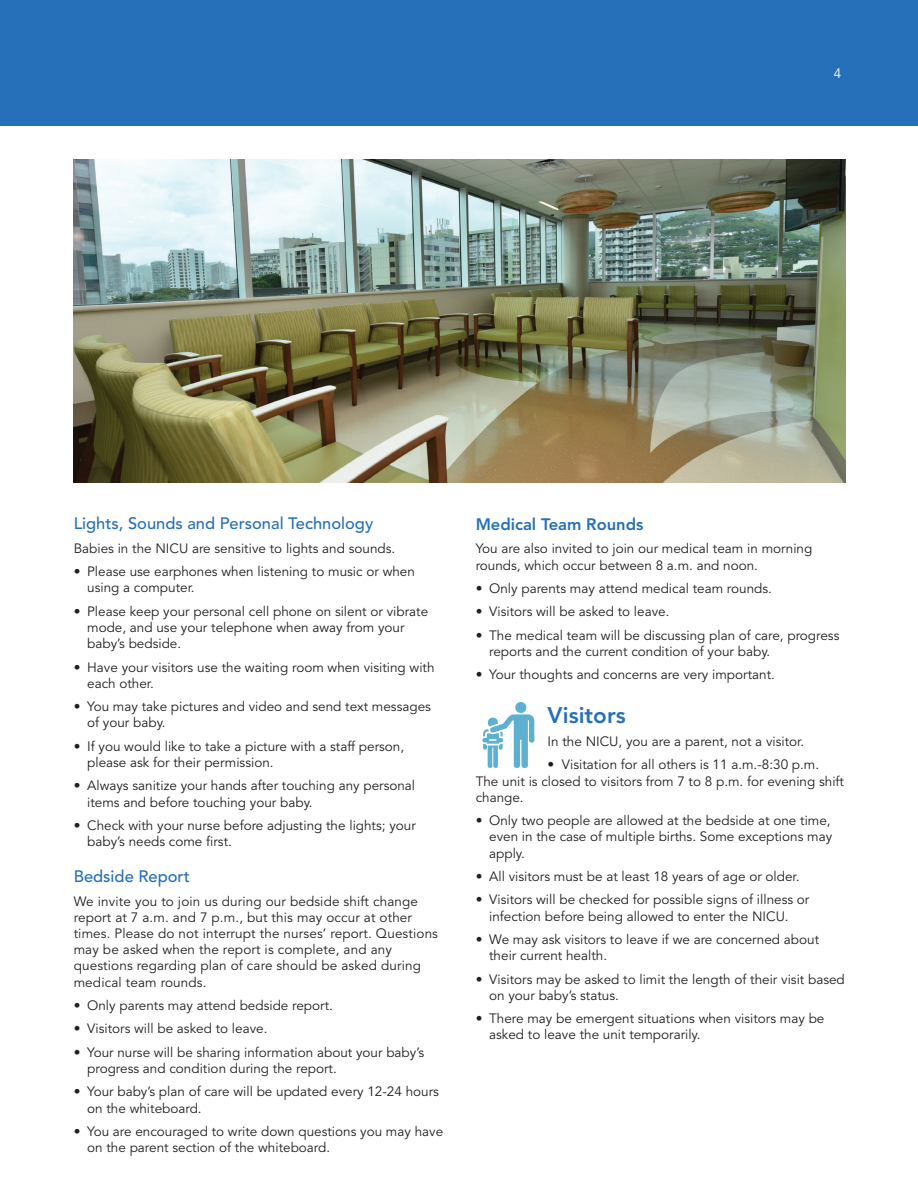
<style>
.page{position:relative;width:918px;height:1188px;background:#fff}
.page>*{position:absolute;margin:0;border:0;box-sizing:border-box;transform-origin:0 0}
.t1{font:800 22.5px "Avenir";color:#2570b8}
.t2{font:500 16.5px "Avenir";color:#2570b8}
.t3{font:800 16.5px "Avenir";color:#2570b8}
.t4{font:13.5px/16.2px "Avenir";color:#231f20}
.t5{font:13.5px "Avenir";color:#fff}
</style>
<div class="page">
<div style="left:0;top:0;width:918px;height:126px;background:#2570b8"></div>
<img style="left:74px;top:160px;width:772px;height:323px">
<img style="left:482px;top:702px;width:53px;height:66px">
<p class="t5" style="left:834px;top:65px;width:9px">4</p>
<p class="t2" style="left:74px;top:514px;width:301px">Lights, Sounds and Personal Technology</p>
<p class="t4" style="left:74px;top:540px;width:323px">Babies in the NICU are sensitive to lights and sounds.</p>
<p class="t4" style="left:87px;top:564px;width:329px;text-indent:-14px">• Please use earphones when listening to music or when using a computer.</p>
<p class="t4" style="left:87px;top:603px;width:343px;text-indent:-14px">• Please keep your personal cell phone on silent or vibrate mode, and use your telephone when away from your baby’s bedside.</p>
<p class="t4" style="left:87px;top:659px;width:349px;text-indent:-14px">• Have your visitors use the waiting room when visiting with each other.</p>
<p class="t4" style="left:87px;top:699px;width:345px;text-indent:-14px">• You may take pictures and video and send text messages of your baby.</p>
<p class="t4" style="left:87px;top:738px;width:319px;text-indent:-14px">• If you would like to take a picture with a staff person, please ask for their permission.</p>
<p class="t4" style="left:87px;top:778px;width:330px;text-indent:-14px">• Always sanitize your hands after touching any personal items and before touching your baby.</p>
<p class="t4" style="left:87px;top:818px;width:330px;text-indent:-14px">• Check with your nurse before adjusting the lights; your baby’s needs come first.</p>
<p class="t2" style="left:74px;top:867px;width:118px">Bedside Report</p>
<p class="t4" style="left:74px;top:893px;width:366px">We invite you to join us during our bedside shift change report at 7 a.m. and 7 p.m., but this may occur at other times. Please do not interrupt the nurses’ report. Questions may be asked when the report is complete, and any questions regarding plan of care should be asked during medical team rounds.</p>
<p class="t4" style="left:74px;top:998px;width:261px">• Only parents may attend bedside report.</p>
<p class="t4" style="left:74px;top:1021px;width:195px">• Visitors will be asked to leave.</p>
<p class="t4" style="left:87px;top:1044px;width:338px;text-indent:-14px">• Your nurse will be sharing information about your baby’s progress and condition during the report.</p>
<p class="t4" style="left:87px;top:1084px;width:353px;text-indent:-14px">• Your baby’s plan of care will be updated every 12-24 hours on the whiteboard.</p>
<p class="t4" style="left:87px;top:1124px;width:358px;text-indent:-14px">• You are encouraged to write down questions you may have on the parent section of the whiteboard.</p>
<p class="t3" style="left:476px;top:514px;width:169px">Medical Team Rounds</p>
<p class="t4" style="left:476px;top:541px;width:338px">You are also invited to join our medical team in morning</p>
<p class="t4" style="left:476px;top:557px;width:284px">rounds, which occur between 8 a.m. and noon.</p>
<p class="t4" style="left:476px;top:581px;width:298px">• Only parents may attend medical team rounds.</p>
<p class="t4" style="left:476px;top:604px;width:195px">• Visitors will be asked to leave.</p>
<p class="t4" style="left:489px;top:627px;width:352px;text-indent:-14px">• The medical team will be discussing plan of care, progress reports and the current condition of your baby.</p>
<p class="t4" style="left:476px;top:667px;width:301px">• Your thoughts and concerns are very important.</p>
<p class="t1" style="left:548px;top:701px;width:80px">Visitors</p>
<p class="t4" style="left:548px;top:734px;width:258px">In the NICU, you are a parent, not a visitor.</p>
<p class="t4" style="left:476px;top:757px;width:370px;text-indent:72px">• Visitation for all others is 11 a.m.-8:30 p.m.<br>The unit is closed to visitors from 7 to 8 p.m. for evening shift change.</p>
<p class="t4" style="left:489px;top:813px;width:345px;text-align:justify;text-indent:-14px">• Only two people are allowed at the bedside at one time, even in the case of multiple births. Some exceptions may apply.</p>
<p class="t4" style="left:476px;top:869px;width:325px">• All visitors must be at least 18 years of age or older.</p>
<p class="t4" style="left:476px;top:892px;width:335px;text-align:center">• Visitors will be checked for possible signs of illness or infection before being allowed to enter the NICU.</p>
<p class="t4" style="left:489px;top:932px;width:332px;text-indent:-14px">• We may ask visitors to leave if we are concerned about their current health.</p>
<p class="t4" style="left:489px;top:971px;width:357px;text-indent:-14px">• Visitors may be asked to limit the length of their visit based on your baby’s status.</p>
<p class="t4" style="left:489px;top:1011px;width:337px;text-indent:-14px">• There may be emergent situations when visitors may be asked to leave the unit temporarily.</p>
</div>
